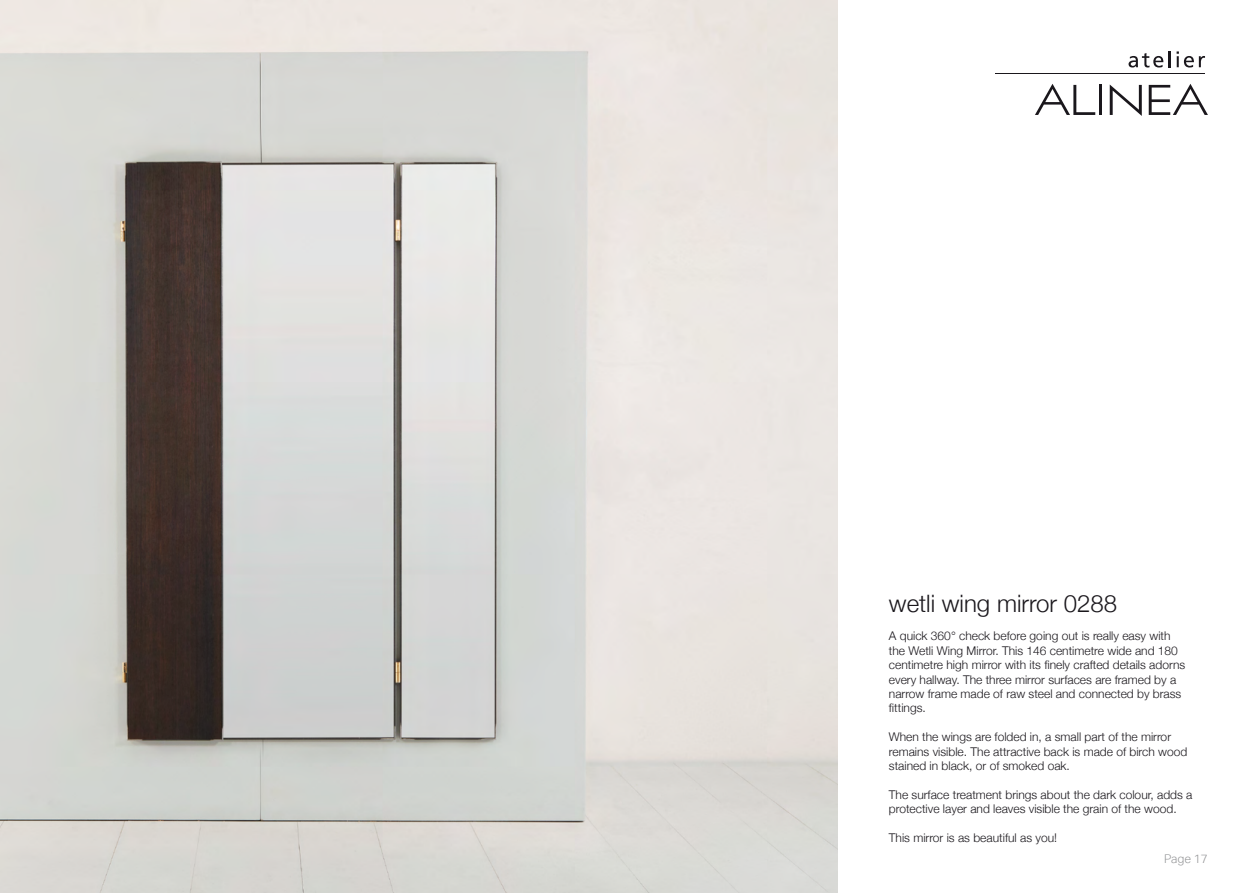
<style>
.page{position:relative;width:1259px;height:893px;background:#fff}
.page>*{position:absolute;margin:0;border:0;box-sizing:border-box;transform-origin:0 0}
.t1{font:300 24px "Helvetica Neue";color:#1a171c}
.t2{font:300 12px/14.4px "Helvetica Neue";color:#1a171c}
.t3{font:300 12px "Aktiv Grotesk";color:#929395}
</style>
<div class="page">
<img style="left:0;top:0;width:838px;height:893px">
<hr style="left:1099px;top:85px;width:3px;height:30px;background:#1a171c">
<svg style="left:1109px;top:84px;width:32px;height:31px"></svg>
<svg style="left:1035px;top:84px;width:60px;height:31px"></svg>
<svg style="left:1148px;top:84px;width:60px;height:31px"></svg>
<svg style="left:1128px;top:51px;width:42px;height:17px"></svg>
<svg style="left:1176px;top:51px;width:29px;height:17px"></svg>
<hr style="left:995px;top:73px;width:210px;height:1px;background:#1a171c">
<h1 class="t1" style="left:889px;top:584px;width:230px">wetli wing mirror 0288</h1>
<p class="t2" style="left:889px;top:628px;width:298px">A quick 360° check before going out is really easy with the Wetli Wing Mirror. This 146 centimetre wide and 180 centimetre high mirror with its finely crafted details adorns every hallway. The three mirror surfaces are framed by a narrow frame made of raw steel and connected by brass fittings.</p>
<p class="t2" style="left:889px;top:729px;width:300px">When the wings are folded in, a small part of the mirror remains visible. The attractive back is made of birch wood stained in black, or of smoked oak.</p>
<p class="t2" style="left:889px;top:786px;width:305px">The surface treatment brings about the dark colour, adds a protective layer and leaves visible the grain of the wood.</p>
<p class="t2" style="left:889px;top:830px;width:170px">This mirror is as beautiful as you!</p>
<p class="t3" style="left:1164px;top:852px;width:45px">Page 17</p>
</div>
